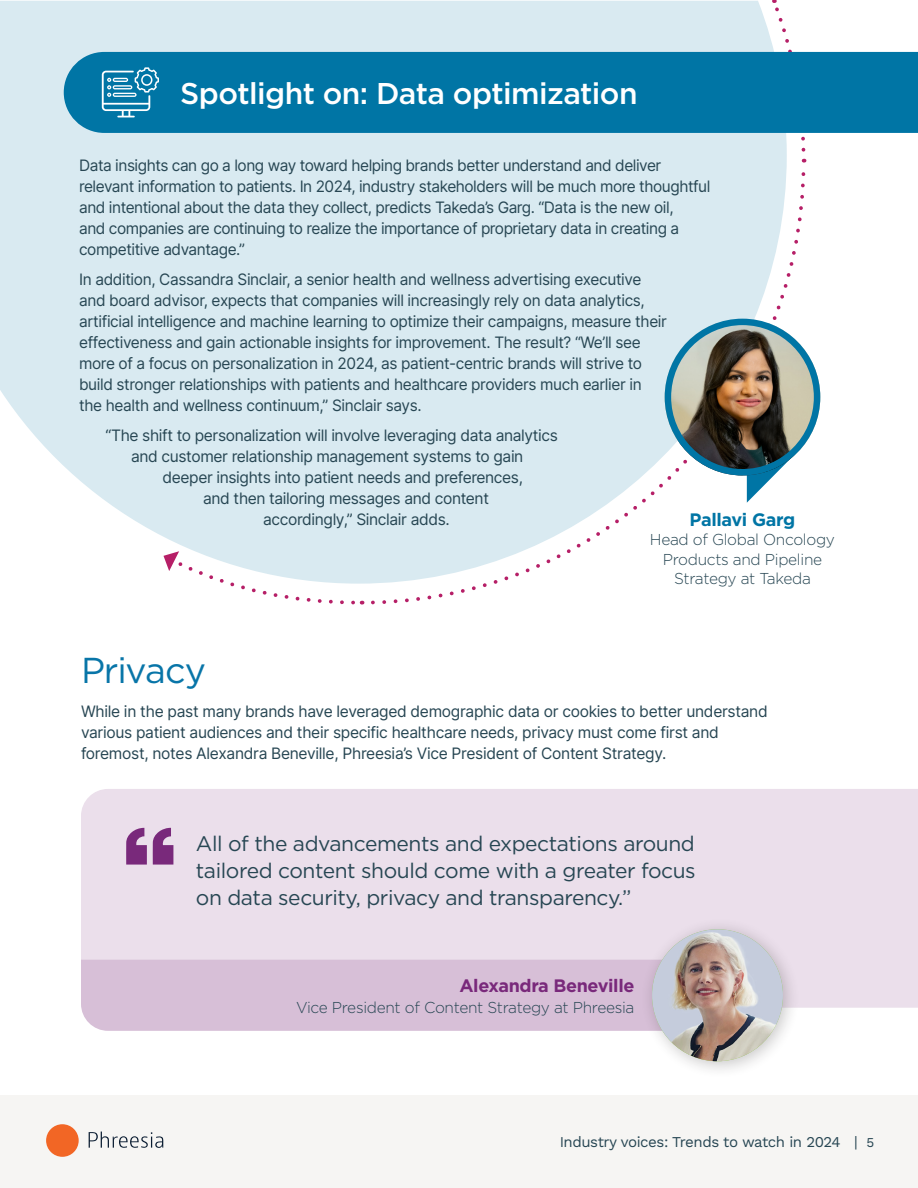
<style>
.page{position:relative;width:918px;height:1188px;background:#fff}
.page>*{position:absolute;margin:0;border:0;box-sizing:border-box;transform-origin:0 0}
.Section_Head{font:36px "Gotham";letter-spacing:-.03em;color:#0875a8}
.Section_Body{font:500 30px "Gotham";letter-spacing:-.02em;color:#fff}
.Section_Body-2{font:21px/27px "Gotham";letter-spacing:-.02em;color:#274653;text-align:justify}
.Section_Body-3{font:700 18px "Gotham";letter-spacing:-.02em;color:#79297b}
.Section_Body-4{font:700 18px "Gotham";letter-spacing:-.02em;color:#0075a5}
.Section_Body-5{font:15.75px/21px "Inter";letter-spacing:-.025em;color:#274653}
.Section_Body-6{font:300 15.75px/19.5px "Gotham";letter-spacing:-.02em;color:#274653;text-align:center}
.t1{font:15px "Work Sans";letter-spacing:-.03em;color:#274653}
.s1{font-size:13.5px}
</style>
<div class="page">
<div style="left:0;top:1095px;width:918px;height:93px;background:#f6f5f3"></div>
<div style="left:46px;top:1124px;width:33px;height:33px;background:#f26625;border-radius:50%"></div>
<svg style="left:89px;top:1132px;width:74px;height:16px"></svg>
<div style="left:81px;top:789px;width:837px;height:219px;background:#ebdfeb"></div>
<svg style="left:153px;top:828px;width:20px;height:37px"></svg>
<svg style="left:126px;top:828px;width:21px;height:37px"></svg>
<div style="left:81px;top:960px;width:559px;height:71px;background:#d7bfd7"></div>
<div style="left:640px;top:917px;width:161px;height:161px;background:#231f20;opacity:.25"></div>
<img style="left:652px;top:929px;width:131px;height:132px">
<svg style="left:0;top:1px;width:771px;height:583px;background:#dcebf2"></svg>
<svg style="left:369px;top:162px;width:437px;height:443px"></svg>
<svg style="left:771px;top:0;width:36px;height:163px"></svg>
<svg style="left:164px;top:551px;width:199px;height:54px"></svg>
<div style="left:64px;top:52px;width:854px;height:81px;background:#0075a5"></div>
<svg style="left:747px;top:475px;width:53px;height:28px"></svg>
<img style="left:665px;top:323px;width:155px;height:152px">
<div style="left:665px;top:319px;width:155px;height:156px;border:6px solid #0075a5;border-radius:50%"></div>
<svg style="left:102px;top:67px;width:57px;height:50px;background:#3f97bb"></svg>
<p class="Section_Body" style="left:180px;top:74px;width:459px">Spotlight on: Data optimization</p>
<p class="Section_Body-5" style="left:79px;top:155px;width:633px">Data insights can go a long way toward helping brands better understand and deliver relevant information to patients. In 2024, industry stakeholders will be much more thoughtful and intentional about the data they collect, predicts Takeda’s Garg. “Data is the new oil,<br>and companies are continuing to realize the importance of proprietary data in creating a competitive advantage.”</p>
<p class="Section_Body-5" style="left:79px;top:268px;width:589px">In addition, Cassandra Sinclair, a senior health and wellness advertising executive and board advisor, expects that companies will increasingly rely on data analytics, artificial intelligence and machine learning to optimize their campaigns, measure their effectiveness and gain actionable insights for improvement. The result? “We’ll see more of a focus on personalization in 2024, as patient-centric brands will strive to build stronger relationships with patients and healthcare providers much earlier in the health and wellness continuum,” Sinclair says.</p>
<p class="Section_Body-5" style="left:106px;top:424px;width:454px">“The shift to personalization will involve leveraging data analytics</p>
<p class="Section_Body-5" style="left:131px;top:445px;width:394px">and customer relationship management systems to gain</p>
<p class="Section_Body-5" style="left:163px;top:466px;width:362px">deeper insights into patient needs and preferences,</p>
<p class="Section_Body-5" style="left:203px;top:487px;width:287px">and then tailoring messages and content</p>
<p class="Section_Body-5" style="left:263px;top:508px;width:188px">accordingly,” Sinclair adds.</p>
<p class="Section_Body-4" style="left:690px;top:507px;width:107px">Pallavi Garg</p>
<p class="Section_Body-6" style="left:650px;top:530px;width:187px">Head of Global Oncology<br>Products and Pipeline<br>Strategy at Takeda</p>
<p class="Section_Head" style="left:81px;top:647px;width:127px">Privacy</p>
<p class="Section_Body-5" style="left:81px;top:701px;width:688px">While in the past many brands have leveraged demographic data or cookies to better understand various patient audiences and their specific healthcare needs, privacy must come first and foremost, notes Alexandra Beneville, Phreesia’s Vice President of Content Strategy.</p>
<p class="Section_Body-2" style="left:196px;top:829px;width:501px">All of the advancements and expectations around tailored content should come with a greater focus on data security, privacy and transparency.”</p>
<p class="Section_Body-3" style="left:459px;top:974px;width:177px">Alexandra Beneville</p>
<p class="Section_Body-6" style="left:296px;top:997px;width:340px">Vice President of Content Strategy at Phreesia</p>
<p class="t1" style="left:560px;top:1133px;width:316px">Industry voices: Trends to watch in 2024 | <span class="s1">5</span></p>
</div>
